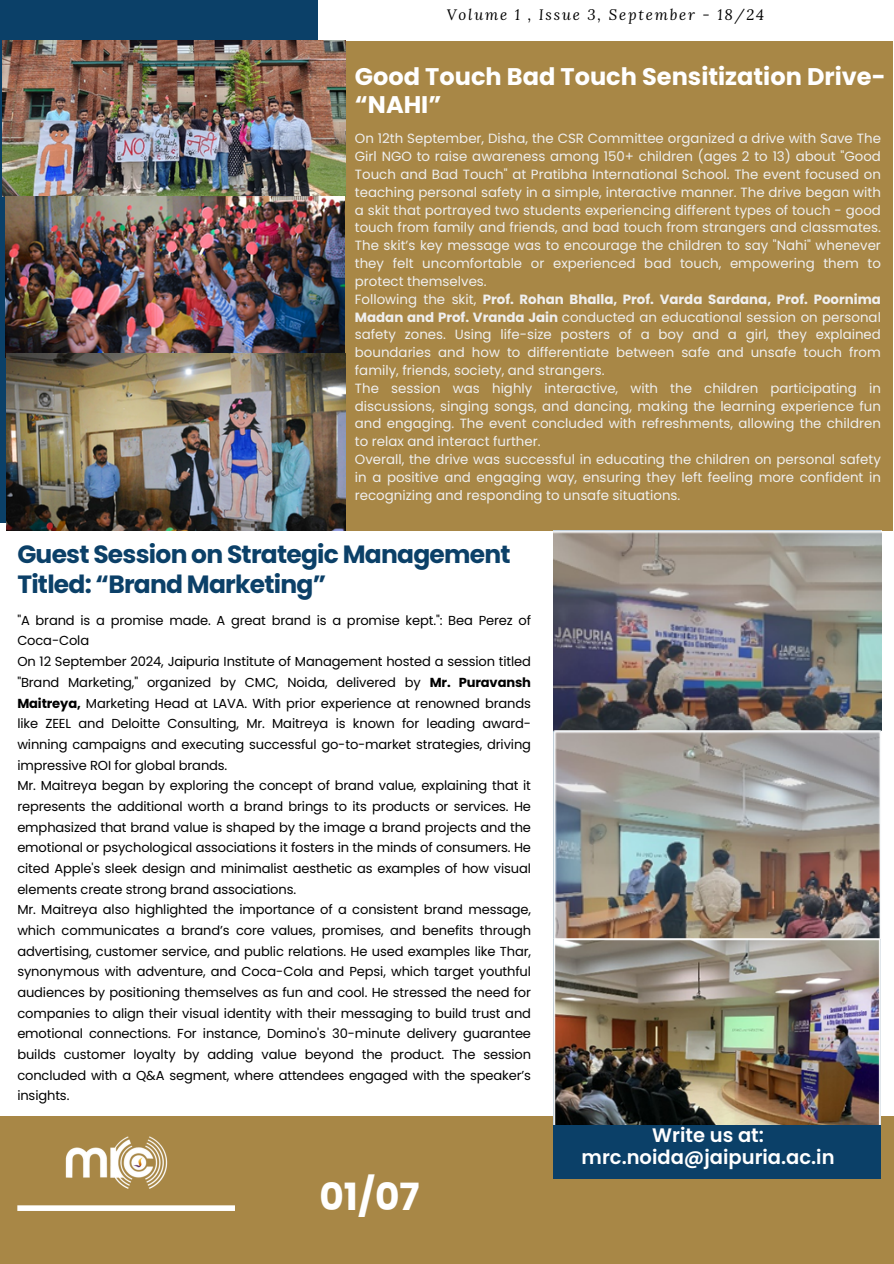
<style>
.page{position:relative;width:894px;height:1264px;background:#fff}
.page>*{position:absolute;margin:0;border:0;box-sizing:border-box;transform-origin:0 0}
.t1{font:700 37.5px "Poppins";color:#fff}
.t2{font:700 24.9px/29.2px "Poppins";letter-spacing:-.03em;color:#0b4068}
.t3{font:700 24px/28.2px "Poppins";color:#fff}
.t4{font:600 19.5px/22.5px "Poppins";color:#fff;text-align:center}
.t5{font:italic 15px "Lora";letter-spacing:.12em;color:#000}
.t6{font:13.35px/17.9px "Poppins";color:#efefef;text-align:justify}
.t7{font:13.05px/20.7px "Poppins";letter-spacing:-.01em;color:#000;text-align:justify}
.s1{font-weight:700}
</style>
<div class="page">
<div style="left:342px;top:41px;width:550px;height:489px;background:#a88746"></div>
<div style="left:0;top:0;width:317px;height:522px;background:#0b4068"></div>
<div style="left:0;top:1116px;width:893px;height:147px;background:#a88746"></div>
<div style="left:553px;top:530px;width:327px;height:648px;background:#0b4068"></div>
<div style="left:17px;top:1205px;width:218px;height:5px;background:#fff"></div>
<img style="left:50px;top:1136px;width:130px;height:75px">
<img style="left:3px;top:41px;width:342px;height:155px">
<img style="left:6px;top:196px;width:338px;height:157px">
<img style="left:6px;top:353px;width:339px;height:177px">
<img style="left:553px;top:530px;width:327px;height:594px">
<p class="t5" style="left:446px;top:4px;width:319px">Volume 1 , Issue 3, September - 18/24</p>
<p class="t3" style="left:355px;top:62px;width:532px">Good Touch Bad Touch Sensitization Drive-“NAHI”</p>
<p class="t6" style="left:355px;top:130px;width:527px">On 12th September, Disha, the CSR Committee organized a drive with Save The Girl NGO to raise awareness among 150+ children (ages 2 to 13) about "Good Touch and Bad Touch" at Pratibha International School. The event focused on teaching personal safety in a simple, interactive manner. The drive began with a skit that portrayed two students experiencing different types of touch - good touch from family and friends, and bad touch from strangers and classmates.<br>The skit’s key message was to encourage the children to say "Nahi" whenever they felt uncomfortable or experienced bad touch, empowering them to protect themselves.</p>
<p class="t6" style="left:355px;top:290px;width:527px">Following the skit, <span class="s1">Prof. Rohan Bhalla, Prof. Varda Sardana, Prof. Poornima Madan and Prof. Vranda Jain</span> conducted an educational session on personal safety zones. Using life-size posters of a boy and a girl, they explained boundaries and how to differentiate between safe and unsafe touch from family, friends, society, and strangers.</p>
<h1 class="t6" style="left:355px;top:379px;width:527px">The session was highly interactive, with the children participating in discussions, singing songs, and dancing, making the learning experience fun and engaging. The event concluded with refreshments, allowing the children to relax and interact further.</h1>
<h3 class="t6" style="left:355px;top:450px;width:527px">Overall, the drive was successful in educating the children on personal safety in a positive and engaging way, ensuring they left feeling more confident in recognizing and responding to unsafe situations.</h3>
<p class="t2" style="left:17px;top:540px;width:494px">Guest Session on Strategic Management<br>Titled: “Brand Marketing”</p>
<p class="t7" style="left:17px;top:610px;width:515px">"A brand is a promise made. A great brand is a promise kept.": Bea Perez of<br>Coca-Cola</p>
<p class="t7" style="left:17px;top:651px;width:515px">On 12 September 2024, Jaipuria Institute of Management hosted a session titled "Brand Marketing," organized by CMC, Noida, delivered by <span class="s1">Mr. Puravansh Maitreya,</span> Marketing Head at LAVA. With prior experience at renowned brands like ZEEL and Deloitte Consulting, Mr. Maitreya is known for leading award&shy;winning campaigns and executing successful go-to-market strategies, driving impressive ROI for global brands.</p>
<p class="t7" style="left:17px;top:775px;width:515px">Mr. Maitreya began by exploring the concept of brand value, explaining that it represents the additional worth a brand brings to its products or services. He emphasized that brand value is shaped by the image a brand projects and the emotional or psychological associations it fosters in the minds of consumers. He cited Apple's sleek design and minimalist aesthetic as examples of how visual elements create strong brand associations.</p>
<p class="t7" style="left:17px;top:899px;width:515px">Mr. Maitreya also highlighted the importance of a consistent brand message, which communicates a brand’s core values, promises, and benefits through advertising, customer service, and public relations. He used examples like Thar, synonymous with adventure, and Coca-Cola and Pepsi, which target youthful audiences by positioning themselves as fun and cool. He stressed the need for companies to align their visual identity with their messaging to build trust and emotional connections. For instance, Domino's 30-minute delivery guarantee builds customer loyalty by adding value beyond the product. The session concluded with a Q&amp;A segment, where attendees engaged with the speaker’s insights.</p>
<h2 class="t1" style="left:319px;top:1170px;width:102px">01/07</h2>
<p class="t4" style="left:581px;top:1123px;width:254px">Write us at: mrc.noida@jaipuria.ac.in</p>
</div>
